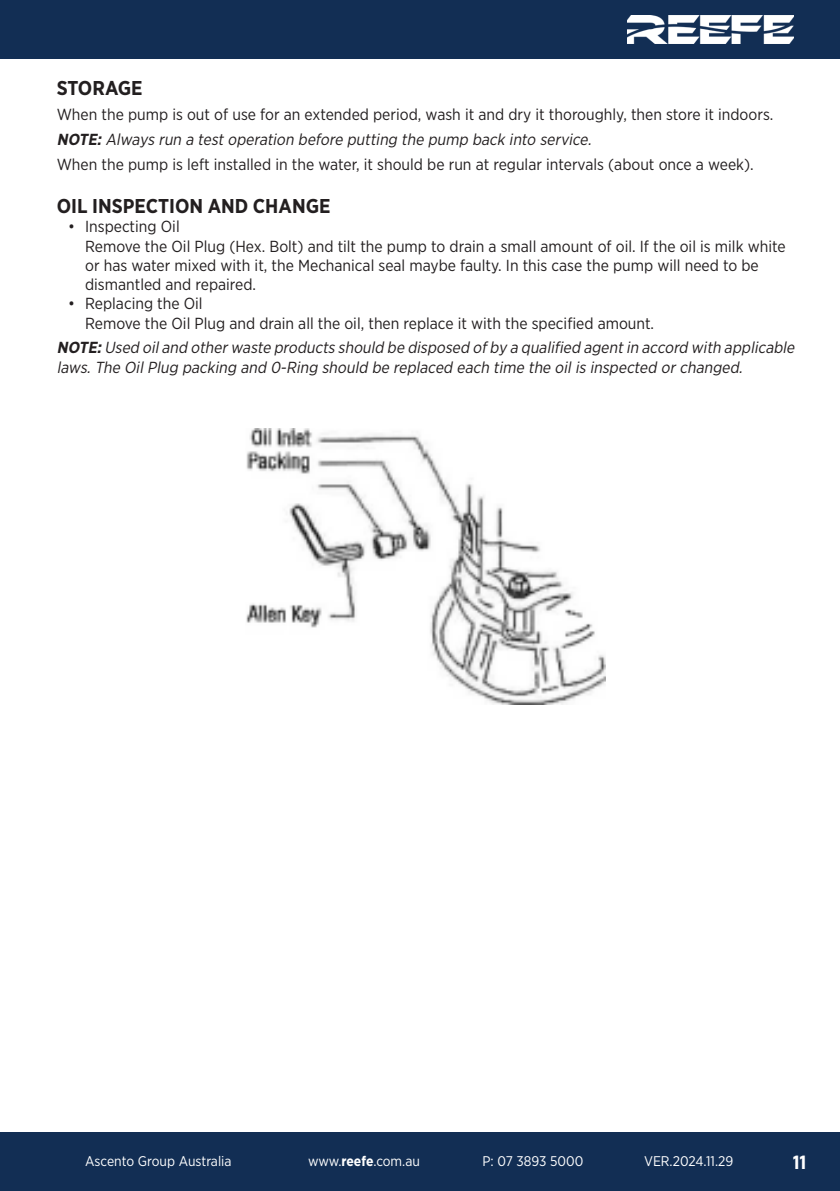
<style>
.page{position:relative;width:840px;height:1191px;background:#fff}
.page>*{position:absolute;margin:0;border:0;box-sizing:border-box;transform-origin:0 0}
.Number{font:700 20px "Gotham Narrow";color:#231f20}
.t1{font:700 20px "Config Condensed";color:#fff}
.Body{font:16px/19.2px "Gotham Narrow";color:#231f20}
.Body-2{font:italic 16px/19.2px "Gotham Narrow";color:#231f20}
.t2{font:14px "Gotham Narrow";color:#fff}
.s1{font-weight:700}
</style>
<div class="page">
<div style="left:0;top:0;width:839px;height:59px;background:#122e54"></div>
<img style="left:627px;top:15px;width:165px;height:29px">
<div style="left:0;top:1132px;width:839px;height:59px;background:#122e54"></div>
<img style="left:246px;top:428px;width:359px;height:276px">
<p class="Number" style="left:57px;top:75px;width:87px">STORAGE</p>
<p class="Body" style="left:57px;top:105px;width:717px">When the pump is out of use for an extended period, wash it and dry it thoroughly, then store it indoors.</p>
<p class="Body-2" style="left:57px;top:130px;width:539px"><span class="s1">NOTE:</span>Always run a testoperation before putting the pump back into service.</p>
<p class="Body" style="left:57px;top:154px;width:698px">When the pump is left installed in the water, it should be run at regular intervals (about once a week).</p>
<p class="Number" style="left:57px;top:193px;width:275px">OIL INSPECTION AND CHANGE</p>
<p class="Body" style="left:85px;top:217px;width:701px;text-indent:-17px">• Inspecting Oil<br>Remove the Oil Plug (Hex. Bolt) and tilt the pump to drain a small amount of oil. If the oil is milk white or has water mixed with it, the Mechanical seal maybe faulty. In this case the pump will need to be dismantled and repaired.</p>
<p class="Body" style="left:85px;top:294px;width:570px;text-indent:-17px">• Replacing the Oil<br>Remove the Oil Plug and drain all the oil, then replace it with the specified amount.</p>
<p class="Body-2" style="left:57px;top:338px;width:742px"><span class="s1">NOTE:</span>Used oiland otherwaste products should be disposed ofby a qualified agentin accord with applicable laws.The OilPlug packing and 0-Ring should be replaced each time the oilis inspected orchanged.</p>
<p class="t2" style="left:85px;top:1152px;width:148px">Ascento Group Australia</p>
<p class="t2" style="left:308px;top:1152px;width:113px">www.<span class="s1">reefe</span>.com.au</p>
<p class="t2" style="left:482px;top:1152px;width:102px">P: 07 3893 5000</p>
<p class="t2" style="left:643px;top:1152px;width:91px">VER.2024.11.29</p>
<p class="t1" style="left:792px;top:1150px;width:15px">11</p>
</div>
